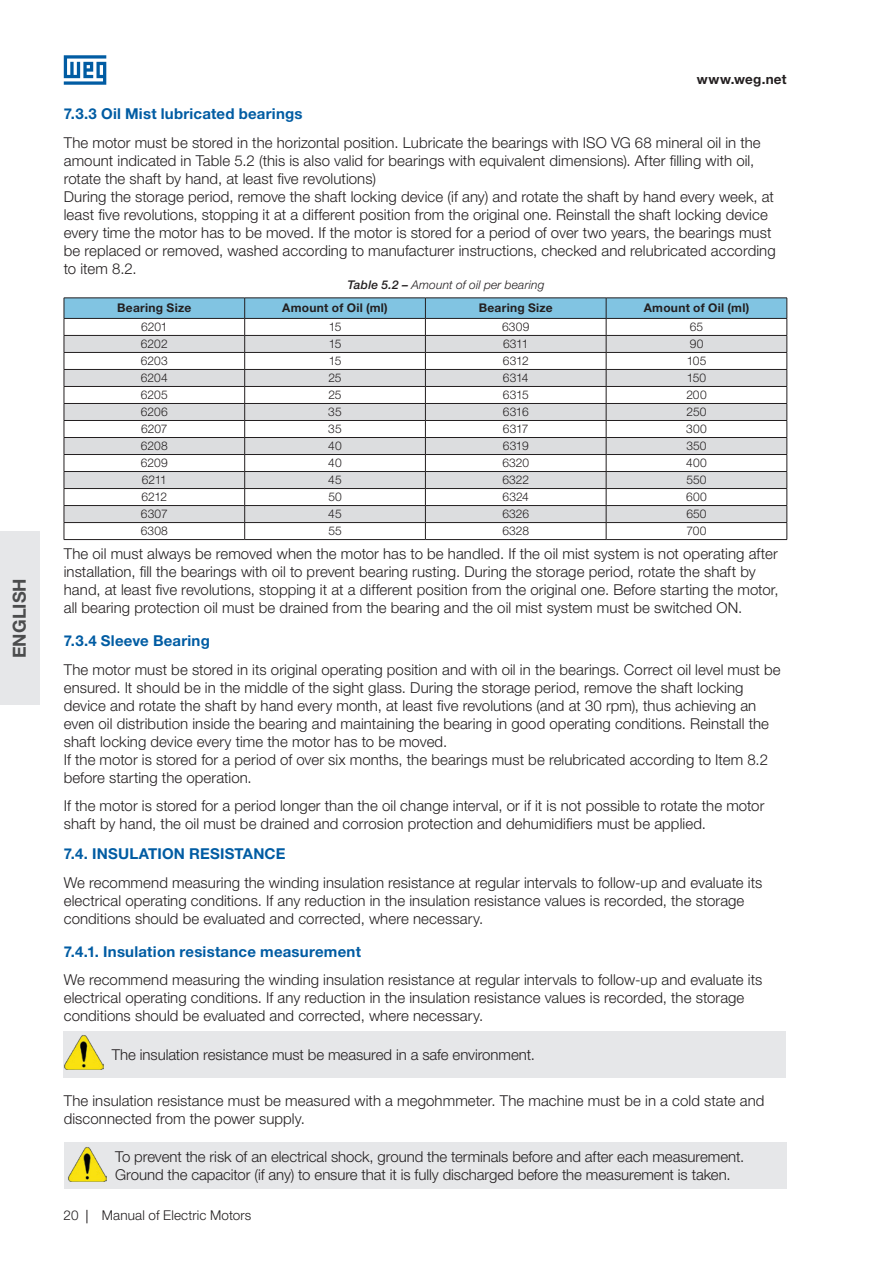
<style>
.page{position:relative;width:893px;height:1263px;background:#fff}
.page>*{position:absolute;margin:0;border:0;box-sizing:border-box;transform-origin:0 0}
.t1{font:700 18px "Helvetica Neue LT Pro";letter-spacing:.005em;color:#4b4c4d}
.t2{font:300 15px/18px "Helvetica Neue LT Pro";letter-spacing:.005em;color:#231f20}
._08___Subheadline_BL{font:700 15px "Helvetica Neue LT Pro";letter-spacing:.015em;color:#015ca3}
.t3{font:300 13.5px "Helvetica Neue LT Pro";letter-spacing:.01em;color:#231f20}
.t4{font:700 13.5px "Helvetica Neue LT Pro";letter-spacing:.02em;color:#231f20}
.t5{font:300 12px "Helvetica Neue LT Pro";letter-spacing:.005em;color:#231f20}
.t6{font:700 12px "Helvetica Neue LT Pro";letter-spacing:.02em;color:#231f20}
.t7{font:italic 300 12px "Helvetica Neue LT Pro";letter-spacing:.015em;color:#231f20}
.s1{font-weight:500}
</style>
<div class="page">
<svg style="left:87px;top:1210px;width:1px;height:13px"></svg>
<div style="left:0;top:531px;width:39px;height:174px;background:#e6e7e9"></div>
<svg style="left:64px;top:55px;width:42px;height:30px"></svg>
<svg style="left:64px;top:298px;width:724px;height:241px"></svg>
<hr style="left:64px;top:539px;width:181px;height:1px;background:#231f20">
<hr style="left:245px;top:539px;width:180px;height:1px;background:#231f20">
<hr style="left:425px;top:539px;width:181px;height:1px;background:#231f20">
<hr style="left:606px;top:539px;width:181px;height:1px;background:#231f20">
<div style="left:63px;top:1031px;width:723px;height:47px;background:#e6e7e9"></div>
<img style="left:64px;top:1035px;width:39px;height:34px">
<div style="left:64px;top:1142px;width:723px;height:46px;background:#e6e7e9"></div>
<img style="left:68px;top:1147px;width:39px;height:34px">
<p class="t1" style="left:8px;top:658px;width:82px;rotate:-90deg">ENGLISH</p>
<p class="t4" style="left:697px;top:71px;width:91px">www.weg.net</p>
<p class="_08___Subheadline_BL" style="left:64px;top:104px;width:240px">7.3.3 Oil Mist lubricated bearings</p>
<p class="t2" style="left:64px;top:133px;width:698px">The motor must be stored in the horizontal position. Lubricate the bearings with ISO VG 68 mineral oil in the amount indicated in Table 5.2 (this is also valid for bearings with equivalent dimensions). After filling with oil, rotate the shaft by hand, at least five revolutions)</p>
<p class="t2" style="left:64px;top:187px;width:713px">During the storage period, remove the shaft locking device (if any) and rotate the shaft by hand every week, at least five revolutions, stopping it at a different position from the original one. Reinstall the shaft locking device every time the motor has to be moved. If the motor is stored for a period of over two years, the bearings must be replaced or removed, washed according to manufacturer instructions, checked and relubricated according to item 8.2.</p>
<p class="t7" style="left:347px;top:278px;width:198px"><span class="s1">Table 5.2 –</span> Amount of oil per bearing</p>
<p class="t6" style="left:117px;top:301px;width:76px">Bearing Size</p>
<p class="t6" style="left:282px;top:301px;width:107px">Amount of Oil (ml)</p>
<p class="t6" style="left:479px;top:301px;width:76px">Bearing Size</p>
<p class="t6" style="left:644px;top:301px;width:107px">Amount of Oil (ml)</p>
<p class="t5" style="left:141px;top:320px;width:28px">6201</p>
<p class="t5" style="left:329px;top:320px;width:14px">15</p>
<p class="t5" style="left:502px;top:320px;width:29px">6309</p>
<p class="t5" style="left:690px;top:320px;width:15px">65</p>
<p class="t5" style="left:141px;top:337px;width:28px">6202</p>
<p class="t5" style="left:329px;top:337px;width:14px">15</p>
<p class="t5" style="left:503px;top:337px;width:27px">6311</p>
<p class="t5" style="left:690px;top:337px;width:15px">90</p>
<p class="t5" style="left:141px;top:354px;width:28px">6203</p>
<p class="t5" style="left:329px;top:354px;width:14px">15</p>
<p class="t5" style="left:503px;top:354px;width:27px">6312</p>
<p class="t5" style="left:687px;top:354px;width:21px">105</p>
<p class="t5" style="left:141px;top:371px;width:28px">6204</p>
<p class="t5" style="left:328px;top:371px;width:15px">25</p>
<p class="t5" style="left:503px;top:371px;width:27px">6314</p>
<p class="t5" style="left:687px;top:371px;width:21px">150</p>
<p class="t5" style="left:141px;top:388px;width:28px">6205</p>
<p class="t5" style="left:328px;top:388px;width:15px">25</p>
<p class="t5" style="left:503px;top:388px;width:27px">6315</p>
<p class="t5" style="left:686px;top:388px;width:22px">200</p>
<p class="t5" style="left:141px;top:405px;width:29px">6206</p>
<p class="t5" style="left:328px;top:405px;width:15px">35</p>
<p class="t5" style="left:503px;top:405px;width:27px">6316</p>
<p class="t5" style="left:687px;top:405px;width:21px">250</p>
<p class="t5" style="left:141px;top:422px;width:28px">6207</p>
<p class="t5" style="left:328px;top:422px;width:15px">35</p>
<p class="t5" style="left:503px;top:422px;width:27px">6317</p>
<p class="t5" style="left:686px;top:422px;width:22px">300</p>
<p class="t5" style="left:141px;top:439px;width:28px">6208</p>
<p class="t5" style="left:328px;top:439px;width:15px">40</p>
<p class="t5" style="left:503px;top:439px;width:27px">6319</p>
<p class="t5" style="left:686px;top:439px;width:22px">350</p>
<p class="t5" style="left:141px;top:456px;width:28px">6209</p>
<p class="t5" style="left:328px;top:456px;width:15px">40</p>
<p class="t5" style="left:502px;top:456px;width:28px">6320</p>
<p class="t5" style="left:686px;top:456px;width:22px">400</p>
<p class="t5" style="left:142px;top:473px;width:27px">6211</p>
<p class="t5" style="left:328px;top:473px;width:15px">45</p>
<p class="t5" style="left:502px;top:473px;width:28px">6322</p>
<p class="t5" style="left:686px;top:473px;width:22px">550</p>
<p class="t5" style="left:141px;top:490px;width:27px">6212</p>
<p class="t5" style="left:328px;top:490px;width:15px">50</p>
<p class="t5" style="left:503px;top:490px;width:28px">6324</p>
<p class="t5" style="left:686px;top:490px;width:22px">600</p>
<p class="t5" style="left:141px;top:507px;width:28px">6307</p>
<p class="t5" style="left:328px;top:507px;width:15px">45</p>
<p class="t5" style="left:502px;top:507px;width:28px">6326</p>
<p class="t5" style="left:686px;top:507px;width:22px">650</p>
<p class="t5" style="left:141px;top:524px;width:29px">6308</p>
<p class="t5" style="left:328px;top:524px;width:15px">55</p>
<p class="t5" style="left:502px;top:524px;width:28px">6328</p>
<p class="t5" style="left:686px;top:524px;width:22px">700</p>
<p class="t2" style="left:64px;top:544px;width:716px">The oil must always be removed when the motor has to be handled. If the oil mist system is not operating after installation, fill the bearings with oil to prevent bearing rusting. During the storage period, rotate the shaft by hand, at least five revolutions, stopping it at a different position from the original one. Before starting the motor, all bearing protection oil must be drained from the bearing and the oil mist system must be switched ON.</p>
<p class="_08___Subheadline_BL" style="left:64px;top:631px;width:148px">7.3.4 Sleeve Bearing</p>
<p class="t2" style="left:64px;top:660px;width:718px">The motor must be stored in its original operating position and with oil in the bearings. Correct oil level must be ensured. It should be in the middle of the sight glass. During the storage period, remove the shaft locking device and rotate the shaft by hand every month, at least five revolutions (and at 30 rpm), thus achieving an even oil distribution inside the bearing and maintaining the bearing in good operating conditions. Reinstall the shaft locking device every time the motor has to be moved.</p>
<p class="t2" style="left:64px;top:750px;width:706px">If the motor is stored for a period of over six months, the bearings must be relubricated according to Item 8.2 before starting the operation.</p>
<p class="t2" style="left:64px;top:797px;width:702px">If the motor is stored for a period longer than the oil change interval, or if it is not possible to rotate the motor shaft by hand, the oil must be drained and corrosion protection and dehumidifiers must be applied.</p>
<p class="_08___Subheadline_BL" style="left:64px;top:844px;width:223px">7.4. INSULATION RESISTANCE</p>
<p class="t2" style="left:64px;top:873px;width:700px">We recommend measuring the winding insulation resistance at regular intervals to follow-up and evaluate its electrical operating conditions. If any reduction in the insulation resistance values is recorded, the storage conditions should be evaluated and corrected, where necessary.</p>
<p class="_08___Subheadline_BL" style="left:64px;top:942px;width:299px">7.4.1. Insulation resistance measurement</p>
<p class="t2" style="left:64px;top:971px;width:700px">We recommend measuring the winding insulation resistance at regular intervals to follow-up and evaluate its electrical operating conditions. If any reduction in the insulation resistance values is recorded, the storage conditions should be evaluated and corrected, where necessary.</p>
<p class="t2" style="left:112px;top:1045px;width:425px">The insulation resistance must be measured in a safe environment.</p>
<p class="t2" style="left:64px;top:1092px;width:702px">The insulation resistance must be measured with a megohmmeter. The machine must be in a cold state and disconnected from the power supply.</p>
<p class="t2" style="left:115px;top:1147px;width:631px">To prevent the risk of an electrical shock, ground the terminals before and after each measurement.<br>Ground the capacitor (if any) to ensure that it is fully discharged before the measurement is taken.</p>
<p class="t3" style="left:64px;top:1207px;width:16px">20</p>
<p class="t3" style="left:102px;top:1207px;width:151px">Manual of Electric Motors</p>
</div>
